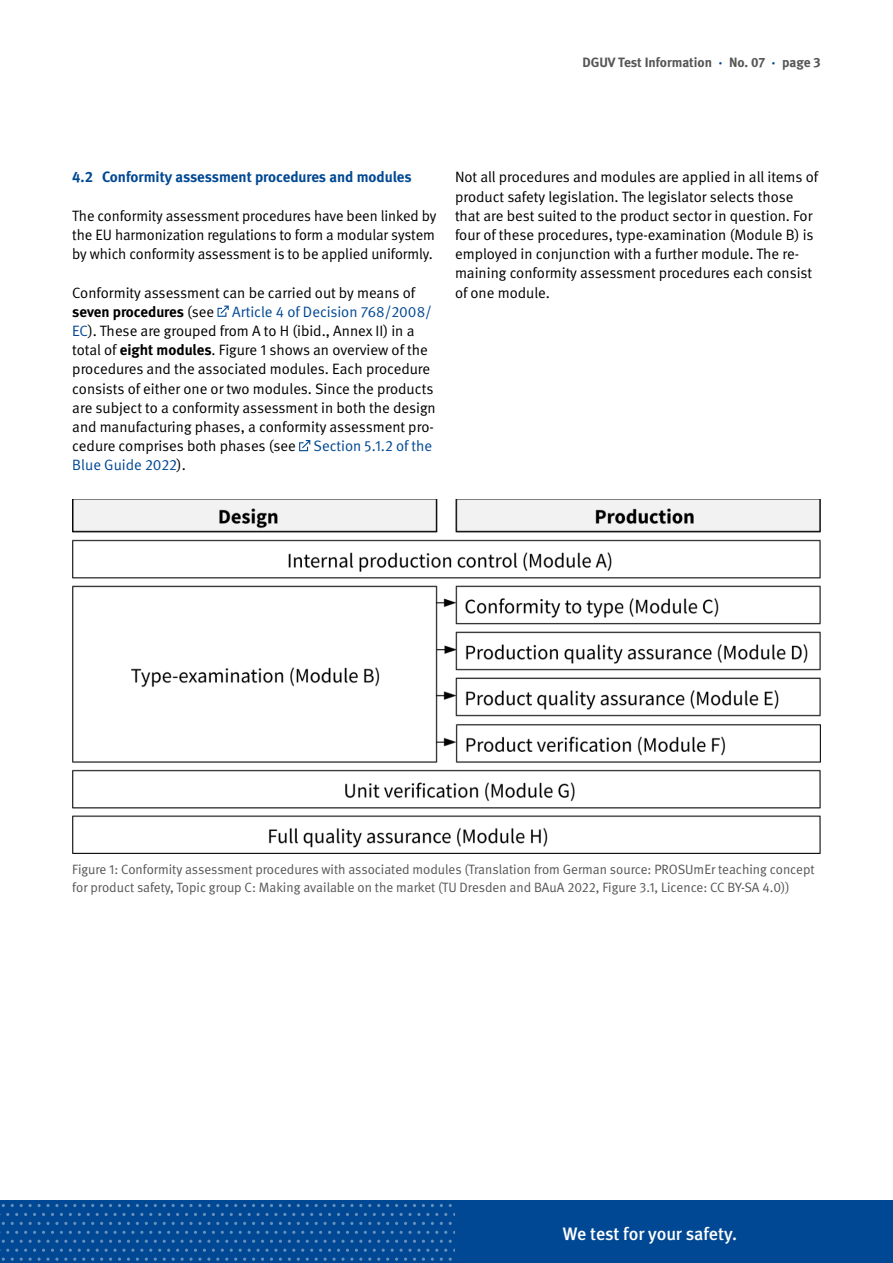
<style>
.page{position:relative;width:893px;height:1263px;background:#fff}
.page>*{position:absolute;margin:0;border:0;box-sizing:border-box;transform-origin:0 0}
.t1{font:500 18px "DGUV Meta";letter-spacing:-.005em;color:#fff}
.P_Copy{font:15px/19.2px "DGUV Meta";color:#000}
.H3{font:700 15px "DGUV Meta";color:#004893}
.t2{font:13.5px/18px "DGUV Meta";color:#565655}
.t3{font:700 13.5px "DGUV Meta";color:#565655}
.s1{color:#004893}
.s2{font-weight:700}
</style>
<div class="page">
<div style="left:0;top:1200px;width:893px;height:63px;background:#004893"></div>
<svg style="left:391px;top:1213px;width:38px;height:3px"></svg>
<svg style="left:248px;top:1213px;width:38px;height:3px"></svg>
<svg style="left:105px;top:1213px;width:38px;height:3px"></svg>
<svg style="left:391px;top:1231px;width:38px;height:3px"></svg>
<svg style="left:248px;top:1231px;width:38px;height:3px"></svg>
<svg style="left:105px;top:1231px;width:38px;height:3px"></svg>
<svg style="left:315px;top:1204px;width:38px;height:3px"></svg>
<svg style="left:172px;top:1204px;width:38px;height:3px"></svg>
<svg style="left:29px;top:1204px;width:38px;height:3px"></svg>
<svg style="left:315px;top:1222px;width:38px;height:3px"></svg>
<svg style="left:172px;top:1222px;width:38px;height:3px"></svg>
<svg style="left:29px;top:1222px;width:38px;height:3px"></svg>
<svg style="left:355px;top:1240px;width:100px;height:21px"></svg>
<svg style="left:172px;top:1240px;width:181px;height:21px"></svg>
<svg style="left:0;top:1240px;width:170px;height:21px"></svg>
<svg style="left:217px;top:306px;width:12px;height:11px"></svg>
<svg style="left:299px;top:440px;width:11px;height:11px"></svg>
<img style="left:72px;top:499px;width:748px;height:354px">
<p class="t3" style="left:582px;top:54px;width:240px">DGUV Test Information <span class="s1">·</span> No. 07 <span class="s1">·</span> page 3</p>
<h3 class="H3" style="left:72px;top:168px;width:341px">4.2 Conformity assessment procedures and modules</h3>
<p class="P_Copy" style="left:72px;top:206px;width:365px;text-align:justify">The conformity assessment procedures have been linked by the EU harmonization regulations to form a modular system by which conformity assessment is to be applied uniformly.</p>
<p class="P_Copy" style="left:72px;top:283px;width:365px">Conformity assessment can be carried out by means of <span class="s2">seven procedures</span> (see <span class="s1">Article 4 of Decision 768/2008/ EC</span>). These are grouped from A to H (ibid., Annex II) in a total of <span class="s2">eight modules</span>. Figure 1 shows an overview of the procedures and the associated modules. Each procedure consists of either one or two modules. Since the products are subject to a conformity assessment in both the design and manufacturing phases, a conformity assessment pro&shy;cedure comprises both phases (see <span class="s1">Section 5.1.2 of the Blue Guide 2022</span>).</p>
<p class="P_Copy" style="left:455px;top:168px;width:365px">Not all procedures and modules are applied in all items of product safety legislation. The legislator selects those that are best suited to the product sector in question. For four of these procedures, type-examination (Module B) is employed in conjunction with a further module. The re&shy;maining conformity assessment procedures each consist of one module.</p>
<p class="t2" style="left:72px;top:861px;width:744px">Figure 1: Conformity assessment procedures with associated modules (Translation from German source: PROSUmEr teaching concept for product safety, Topic group C: Making available on the market (TU Dresden and BAuA 2022, Figure 3.1, Licence: CC BY-SA 4.0))</p>
<p class="t1" style="left:563px;top:1223px;width:176px">We test for your safety.</p>
</div>
